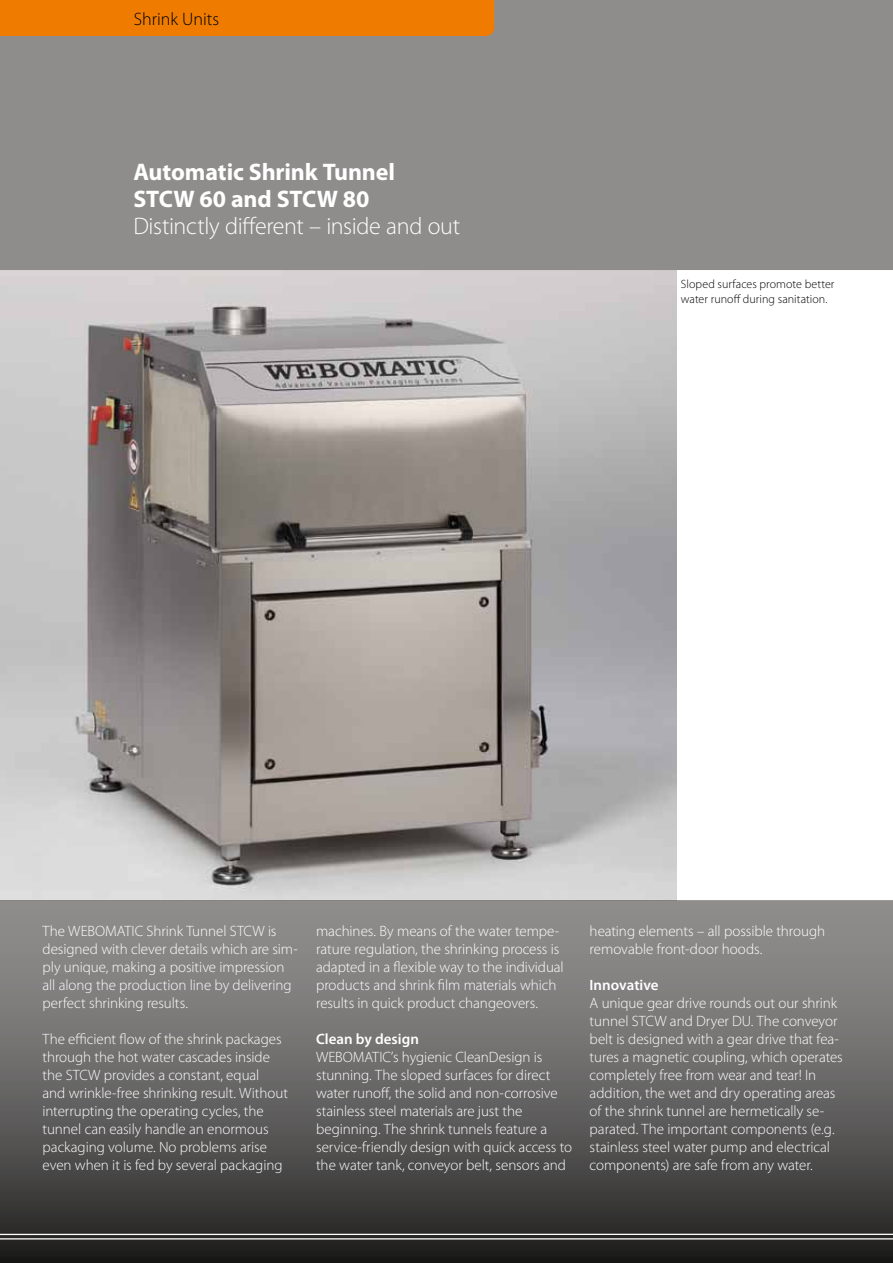
<style>
.page{position:relative;width:893px;height:1263px;background:#8f8d8c}
.page>*{position:absolute;margin:0;border:0;box-sizing:border-box;transform-origin:0 0}
.t1{font:700 24px/27px "Myriad Pro";letter-spacing:-.005em;color:#fff}
.t2{font:300 24px "Myriad Pro";letter-spacing:-.015em;color:#fff}
.t3{font:300 18px "Myriad Pro";color:#000}
.t4{font:300 15px/18px "Myriad Pro";letter-spacing:-.005em;color:#fff}
.t5{font:600 15px "Myriad Pro";color:#fff}
.t6{font:300 12px/15px "Myriad Pro";letter-spacing:.005em;color:#000}
</style>
<div class="page">
<div style="left:677px;top:270px;width:216px;height:630px;background:#fff"></div>
<svg style="left:0;top:900px;width:893px;height:363px"></svg>
<div style="left:0;top:0;width:494px;height:36px;background:#ef7c00"></div>
<img style="left:0;top:270px;width:677px;height:630px">
<svg style="left:0;top:1186px;width:893px;height:55px;background:#3d3d3c"></svg>
<p class="t3" style="left:134px;top:8px;width:87px">Shrink Units</p>
<h1 class="t1" style="left:133px;top:158px;width:263px">Automatic Shrink Tunnel<br>STCW 60 and STCW 80</h1>
<h1 class="t2" style="left:133px;top:212px;width:328px">Distinctly different – inside and out</h1>
<p class="t6" style="left:681px;top:276px;width:155px">Sloped surfaces promote better water runoff during sanitation.</p>
<p class="t4" style="left:43px;top:922px;width:64px">The WEBOMA</p>
<p class="t4" style="left:43px;top:922px;width:257px;text-indent:82px">TIC Shrink Tunnel STCW is designed with clever details which are sim&shy;ply unique, making a positive impression all along the production line by delivering perfect shrinking results.</p>
<p class="t4" style="left:43px;top:1030px;width:247px">The efficient flow of the shrink packages through the hot water cascades inside the STCW provides a constant, equal<br>and wrinkle-free shrinking result. Without interrupting the operating cycles, the tunnel can easily handle an enormous packaging volume. No problems arise even when it is fed by several packaging</p>
<p class="t4" style="left:316px;top:922px;width:249px">machines. By means of the water tempe&shy;rature regulation, the shrinking process is adapted in a flexible way to the individual products and shrink film materials which results in quick product changeovers.</p>
<p class="t5" style="left:316px;top:1029px;width:104px">Clean by design</p>
<p class="t4" style="left:316px;top:1048px;width:38px">WEBOMA</p>
<p class="t4" style="left:316px;top:1048px;width:258px;text-indent:56px">TIC’s hygienic CleanDesign is stunning. The sloped surfaces for direct water runoff, the solid and non-corrosive stainless steel materials are just the beginning. The shrink tunnels feature a service-friendly design with quick access to the water tank, conveyor belt, sensors and</p>
<p class="t4" style="left:590px;top:922px;width:237px">heating elements – all possible through removable front-door hoods.</p>
<p class="t5" style="left:590px;top:975px;width:70px">Innovative</p>
<p class="t4" style="left:590px;top:994px;width:255px">A unique gear drive rounds out our shrink tunnel STCW and Dryer DU. The conveyor belt is designed with a gear drive that fea&shy;tures a magnetic coupling, which operates completely free from wear and tear! In addition, the wet and dry operating areas of the shrink tunnel are hermetically se&shy;parated. The important components (e.g. stainless steel water pump and electrical components) are safe from any water.</p>
</div>
